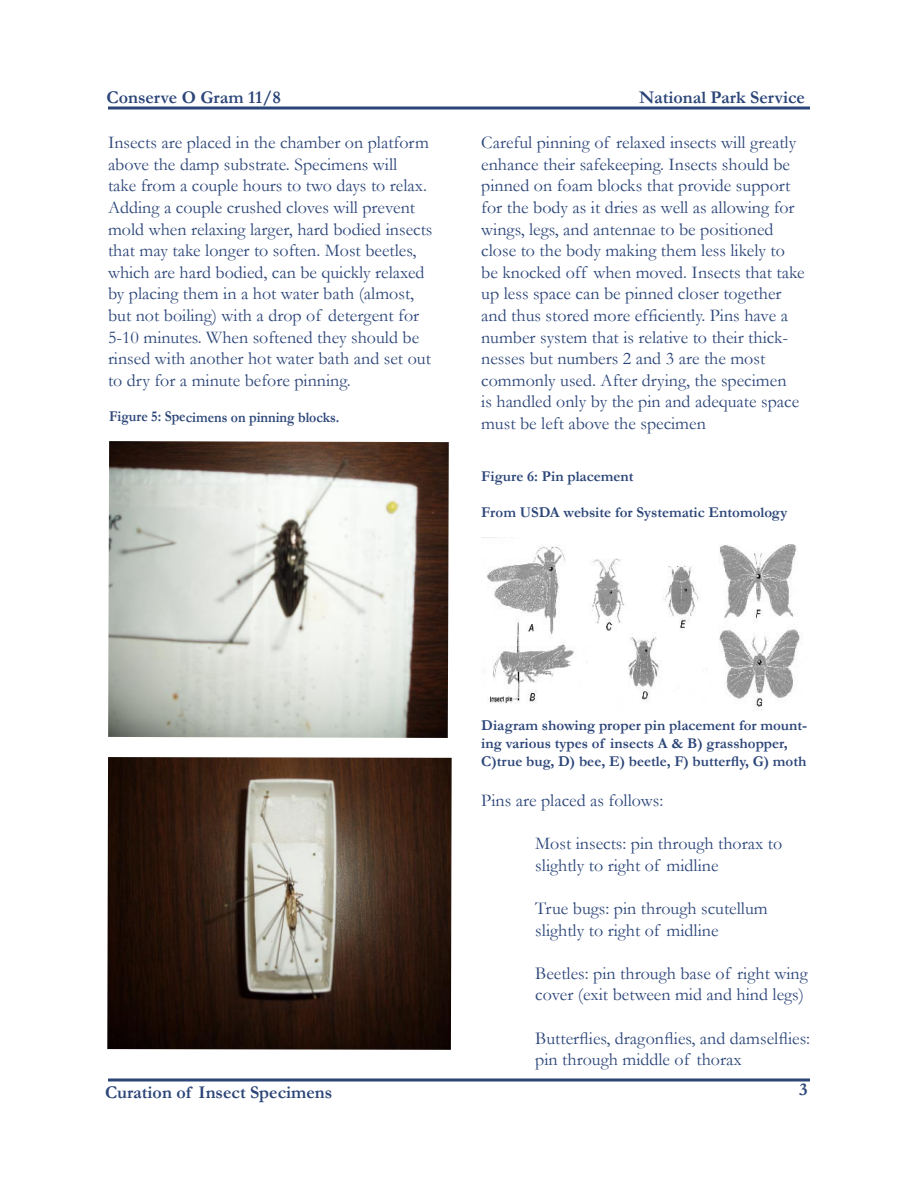
<style>
.page{position:relative;width:918px;height:1188px;background:#fff}
.page>*{position:absolute;margin:0;border:0;box-sizing:border-box;transform-origin:0 0}
.t1{font:18px/21.6px "Garamond";color:#2b4578}
.t2{font:700 18px "Garamond";color:#2b4578}
.t3{font:700 15px/18px "Garamond";color:#2b4578}
.t4{font:700 15px "Garamond";color:#2b4578;scale:.92 1}
</style>
<div class="page">
<hr style="left:108px;top:106px;width:702px;height:3px;background:#2b4578">
<hr style="left:108px;top:1078px;width:702px;height:3px;background:#2b4578">
<img style="left:487px;top:544px;width:313px;height:166px">
<img style="left:108px;top:441px;width:341px;height:297px">
<img style="left:107px;top:757px;width:345px;height:293px">
<p class="t2" style="left:107px;top:85px;width:176px">Conserve O Gram 11/8</p>
<p class="t2" style="left:639px;top:85px;width:167px">National Park Service</p>
<p class="t1" style="left:108px;top:131px;width:326px">Insects are placed in the chamber on platform above the damp substrate. Specimens will<br>take from a couple hours to two days to relax.<br>Adding a couple crushed cloves will prevent mold when relaxing larger, hard bodied insects that may take longer to soften. Most beetles, which are hard bodied, can be quickly relaxed by placing them in a hot water bath (almost, but not boiling) with a drop of detergent for 5-10 minutes. When softened they should be rinsed with another hot water bath and set out to dry for a minute before pinning.</p>
<p class="t1" style="left:481px;top:131px;width:325px">Careful pinning of relaxed insects will greatly enhance their safekeeping. Insects should be pinned on foam blocks that provide support for the body as it dries as well as allowing for wings, legs, and antennae to be positioned close to the body making them less likely to be knocked off when moved. Insects that take up less space can be pinned closer together and thus stored more efficiently. Pins have a number system that is relative to their thick&shy;nesses but numbers 2 and 3 are the most commonly used. After drying, the specimen<br>is handled only by the pin and adequate space must be left above the specimen</p>
<p class="t3" style="left:481px;top:467px;width:154px">Figure 6: Pin placement</p>
<p class="t3" style="left:481px;top:503px;width:308px">From USDA website for Systematic Entomology</p>
<p class="t4" style="left:109px;top:407px;width:252px">Figure 5: Specimens on pinning blocks.</p>
<p class="t3" style="left:481px;top:717px;width:327px">Diagram showing proper pin placement for mount&shy;ing various types of insects A &amp; B) grasshopper,<br>C)true bug, D) bee, E) beetle, F) butterfly, G) moth</p>
<p class="t1" style="left:481px;top:789px;width:183px">Pins are placed as follows:</p>
<p class="t1" style="left:535px;top:832px;width:248px">Most insects: pin through thorax to slightly to right of midline</p>
<p class="t1" style="left:535px;top:897px;width:234px">True bugs: pin through scutellum slightly to right of midline</p>
<p class="t1" style="left:535px;top:962px;width:274px">Beetles: pin through base of right wing cover (exit between mid and hind legs)</p>
<p class="t1" style="left:535px;top:1027px;width:276px">Butterflies, dragonflies, and damselflies: pin through middle of thorax</p>
<p class="t2" style="left:105px;top:1080px;width:229px">Curation of Insect Specimens</p>
<p class="t2" style="left:799px;top:1077px;width:10px">3</p>
</div>
